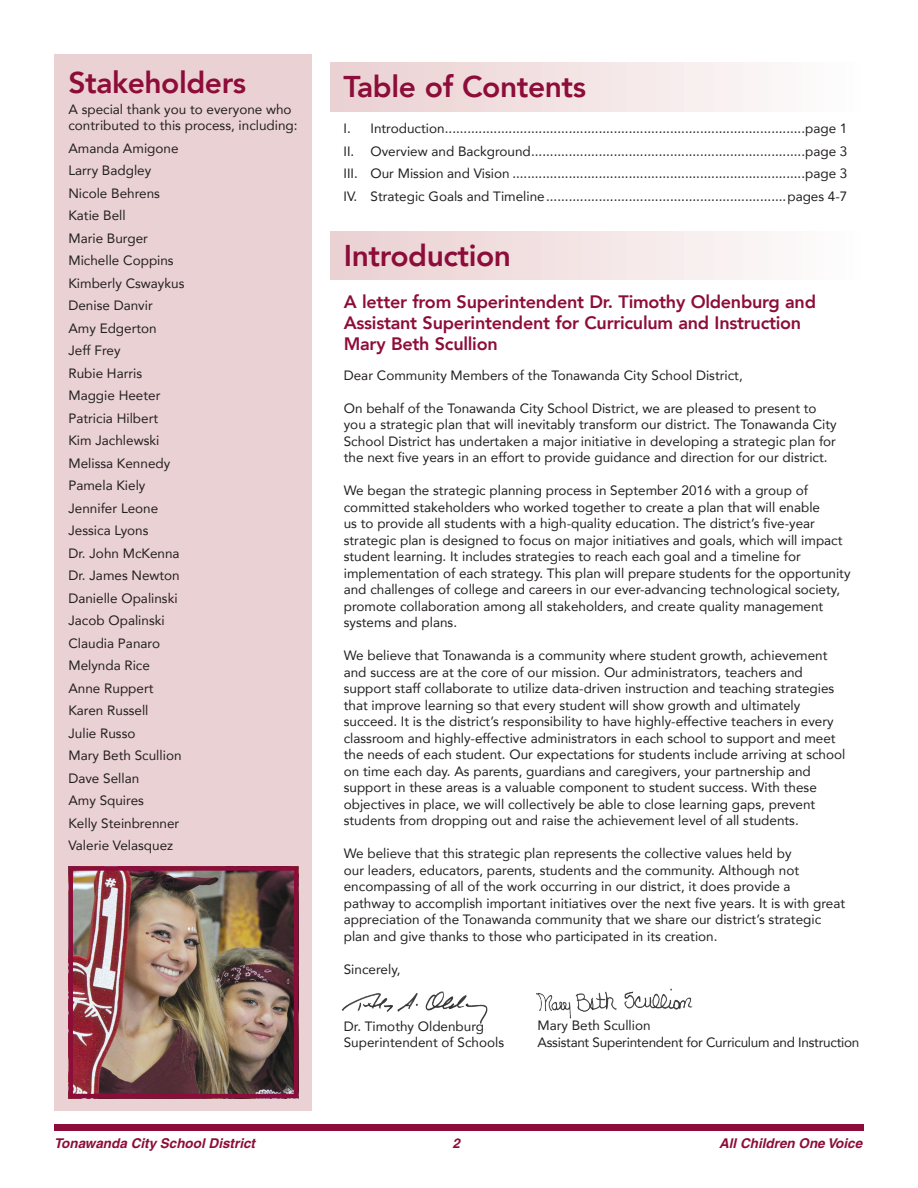
<style>
.page{position:relative;width:918px;height:1188px;background:#fff}
.page>*{position:absolute;margin:0;border:0;box-sizing:border-box;transform-origin:0 0}
.t1{font:800 30px "Avenir";letter-spacing:-.015em;color:#8d0d3a}
.t2{font:800 18px/21px "Avenir";letter-spacing:-.015em;color:#8d0d3a}
.t3{font:13.5px/22.5px "Avenir";color:#231f20}
.t4{font:13.5px/16.5px "Avenir";letter-spacing:-.02em;color:#231f20}
.t5{font:italic 700 13.5px "Helvetica";color:#8d0d3a}
</style>
<div class="page">
<div style="left:54px;top:54px;width:258px;height:1057px;background:#ead1d3"></div>
<div style="left:54px;top:1125px;width:810px;height:6px;background:#8d0d3a"></div>
<div style="left:330px;top:231px;width:534px;height:49px;background:linear-gradient(to right,#eacfd0,#fefefd)"></div>
<img style="left:73px;top:871px;width:220px;height:222px">
<div style="left:68px;top:866px;width:230px;height:232px;border:4px solid #8d0d3a"></div>
<div style="left:330px;top:63px;width:534px;height:48px;background:linear-gradient(to right,#eacfd0,#fefefd)"></div>
<img style="left:536px;top:988px;width:157px;height:31px">
<img style="left:341px;top:991px;width:147px;height:33px">
<h1 class="t1" style="left:68px;top:59px;width:179px">Stakeholders</h1>
<p class="t3" style="left:68px;top:100px;width:231px;line-height:16.5px">A special thank you to everyone who contributed to this process, including:</p>
<p class="t3" style="left:68px;top:136px;width:118px">Amanda Amigone<br>Larry Badgley<br>Nicole Behrens<br>Katie Bell<br>Marie Burger<br>Michelle Coppins<br>Kimberly Cswaykus<br>Denise Danvir<br>Amy Edgerton<br>Jeff Frey<br>Rubie Harris<br>Maggie Heeter<br>Patricia Hilbert<br>Kim Jachlewski<br>Melissa Kennedy<br>Pamela Kiely<br>Jennifer Leone<br>Jessica Lyons<br>Dr. John McKenna<br>Dr. James Newton<br>Danielle Opalinski<br>Jacob Opalinski<br>Claudia Panaro<br>Melynda Rice<br>Anne Ruppert<br>Karen Russell<br>Julie Russo<br>Mary Beth Scullion<br>Dave Sellan<br>Amy Squires<br>Kelly Steinbrenner<br>Valerie Velasquez</p>
<h1 class="t1" style="left:344px;top:63px;width:244px">Table of Contents</h1>
<p class="t3" style="left:344px;top:117px;width:505px;text-align:justify">I. Introduction................................................................................................page 1<br>II. Overview and Background.........................................................................page 3<br>III. Our Mission and Vision ..............................................................................page 3<br>IV. Strategic Goals and Timeline................................................................pages 4-7</p>
<h1 class="t1" style="left:344px;top:232px;width:169px">Introduction</h1>
<h2 class="t2" style="left:344px;top:291px;width:474px">A letter from Superintendent Dr. Timothy Oldenburg and<br>Assistant Superintendent for Curriculum and Instruction<br>Mary Beth Scullion</h2>
<p class="t3" style="left:344px;top:363px;width:400px">Dear Community Members of the Tonawanda City School District,</p>
<p class="t3" style="left:344px;top:399px;width:495px;line-height:16.5px">On behalf of the Tonawanda City School District, we are pleased to present to you a strategic plan that will inevitably transform our district. The Tonawanda City School District has undertaken a major initiative in developing a strategic plan for the next five years in an effort to provide guidance and direction for our district.</p>
<p class="t3" style="left:344px;top:482px;width:508px;line-height:16.5px">We began the strategic planning process in September 2016 with a group of committed stakeholders who worked together to create a plan that will enable<br>us to provide all students with a high-quality education. The district’s five-year strategic plan is designed to focus on major initiatives and goals, which will impact student learning. It includes strategies to reach each goal and a timeline for implementation of each strategy. This plan will prepare students for the opportunity and challenges of college and careers in our ever-advancing technological society, promote collaboration among all stakeholders, and create quality management systems and plans.</p>
<p class="t3" style="left:344px;top:647px;width:503px;line-height:16.5px">We believe that Tonawanda is a community where student growth, achievement and success are at the core of our mission. Our administrators, teachers and support staff collaborate to utilize data-driven instruction and teaching strategies that improve learning so that every student will show growth and ultimately succeed. It is the district’s responsibility to have highly-effective teachers in every classroom and highly-effective administrators in each school to support and meet the needs of each student. Our expectations for students include arriving at school on time each day. As parents, guardians and caregivers, your partnership and support in these areas is a valuable component to student success. With these objectives in place, we will collectively be able to close learning gaps, prevent students from dropping out and raise the achievement level of all students.</p>
<p class="t3" style="left:344px;top:845px;width:503px;line-height:16.5px">We believe that this strategic plan represents the collective values held by<br>our leaders, educators, parents, students and the community. Although not encompassing of all of the work occurring in our district, it does provide a<br>pathway to accomplish important initiatives over the next five years. It is with great appreciation of the Tonawanda community that we share our district’s strategic plan and give thanks to those who participated in its creation.</p>
<p class="t3" style="left:344px;top:957px;width:58px">Sincerely,</p>
<p class="t3" style="left:344px;top:1017px;width:162px;line-height:16.5px">Dr. Timothy Oldenburg<br>Superintendent of Schools</p>
<p class="t4" style="left:538px;top:1017px;width:323px">Mary Beth Scullion<br>Assistant Superintendent for Curriculum and Instruction</p>
<p class="t5" style="left:54px;top:1135px;width:203px">Tonawanda City School District</p>
<p class="t5" style="left:453px;top:1135px;width:9px">2</p>
<p class="t5" style="left:719px;top:1135px;width:145px">All Children One Voice</p>
</div>
